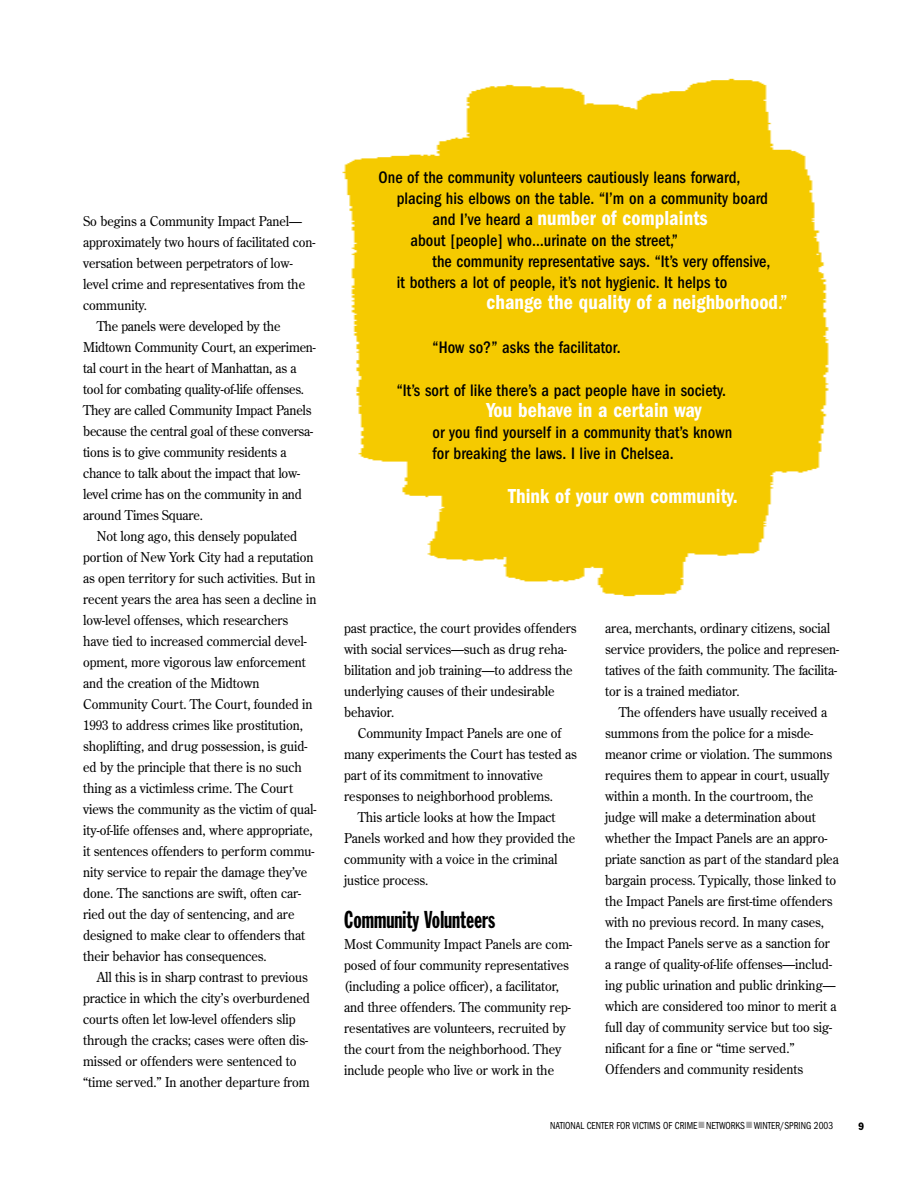
<style>
.page{position:relative;width:918px;height:1188px;background:#fff}
.page>*{position:absolute;margin:0;border:0;box-sizing:border-box;transform-origin:0 0}
.t1{font:24px "Franklin Gothic Extra Cond";color:#000;scale:.95 1}
.t2{font:600 condensed 21px "Franklin Gothic";letter-spacing:.005em;color:#fff;scale:.95 1}
.t3{font:500 condensed 17.25px/21px "Franklin Gothic";letter-spacing:.005em;color:#000;scale:.95 1}
.t4{font:13.5px/21px "Century Old Style";letter-spacing:-.005em;color:#000;scale:.95 1}
.t5{font:condensed 10.5px "Franklin Gothic";color:#000;scale:.9 1}
.t6{font:condensed 10.5px "Franklin Gothic";color:#000}
.s1{font-weight:500;font-size:17.25px;color:#000}
.s2{font-weight:500}
.s3{color:#a6a6a6}
</style>
<div class="page">
<img style="left:342px;top:78px;width:487px;height:519px">
<p class="t4" style="left:83px;top:212px;width:232px">So begins a Community Impact Panel—</p>
<p class="t4" style="left:83px;top:233px;width:246px">approximately two hours of facilitated con-</p>
<p class="t4" style="left:83px;top:254px;width:222px">versation between perpetrators of low-</p>
<p class="t4" style="left:83px;top:275px;width:235px">level crime and representatives from the</p>
<p class="t4" style="left:83px;top:296px;width:69px">community.</p>
<p class="t4" style="left:97px;top:317px;width:195px">The panels were developed by the</p>
<p class="t4" style="left:83px;top:338px;width:246px">Midtown Community Court, an experimen-</p>
<p class="t4" style="left:83px;top:359px;width:226px">tal court in the heart of Manhattan, as a</p>
<p class="t4" style="left:83px;top:380px;width:234px">tool for combating quality-of-life offenses.</p>
<p class="t4" style="left:83px;top:401px;width:242px">They are called Community Impact Panels</p>
<p class="t4" style="left:83px;top:422px;width:243px">because the central goal of these conversa-</p>
<p class="t4" style="left:83px;top:443px;width:215px">tions is to give community residents a</p>
<p class="t4" style="left:83px;top:464px;width:230px">chance to talk about the impact that low-</p>
<p class="t4" style="left:83px;top:485px;width:232px">level crime has on the community in and</p>
<p class="t4" style="left:83px;top:506px;width:128px">around Times Square.</p>
<p class="t4" style="left:97px;top:527px;width:213px">Not long ago, this densely populated</p>
<p class="t4" style="left:83px;top:548px;width:244px">portion of New York City had a reputation</p>
<p class="t4" style="left:83px;top:569px;width:246px">as open territory for such activities. But in</p>
<p class="t4" style="left:83px;top:590px;width:247px">recent years the area has seen a decline in</p>
<p class="t4" style="left:83px;top:611px;width:217px">low-level offenses, which researchers</p>
<p class="t4" style="left:83px;top:632px;width:237px">have tied to increased commercial devel-</p>
<p class="t4" style="left:83px;top:653px;width:236px">opment, more vigorous law enforcement</p>
<p class="t4" style="left:83px;top:674px;width:187px">and the creation of the Midtown</p>
<p class="t4" style="left:83px;top:695px;width:243px">Community Court. The Court, founded in</p>
<p class="t4" style="left:83px;top:716px;width:233px">1993 to address crimes like prostitution,</p>
<p class="t4" style="left:83px;top:737px;width:238px">shoplifting, and drug possession, is guid-</p>
<p class="t4" style="left:83px;top:758px;width:232px">ed by the principle that there is no such</p>
<p class="t4" style="left:83px;top:779px;width:223px">thing as a victimless crime. The Court</p>
<p class="t4" style="left:83px;top:800px;width:247px">views the community as the victim of qual-</p>
<p class="t4" style="left:83px;top:821px;width:243px">ity-of-life offenses and, where appropriate,</p>
<p class="t4" style="left:83px;top:842px;width:245px">it sentences offenders to perform commu-</p>
<p class="t4" style="left:83px;top:863px;width:237px">nity service to repair the damage they’ve</p>
<p class="t4" style="left:83px;top:884px;width:231px">done. The sanctions are swift, often car-</p>
<p class="t4" style="left:83px;top:905px;width:224px">ried out the day of sentencing, and are</p>
<p class="t4" style="left:83px;top:926px;width:235px">designed to make clear to offenders that</p>
<p class="t4" style="left:83px;top:947px;width:195px">their behavior has consequences.</p>
<p class="t4" style="left:97px;top:968px;width:224px">All this is in sharp contrast to previous</p>
<p class="t4" style="left:83px;top:989px;width:240px">practice in which the city’s overburdened</p>
<p class="t4" style="left:83px;top:1010px;width:225px">courts often let low-level offenders slip</p>
<p class="t4" style="left:83px;top:1031px;width:238px">through the cracks; cases were often dis-</p>
<p class="t4" style="left:83px;top:1052px;width:226px">missed or offenders were sentenced to</p>
<p class="t4" style="left:83px;top:1073px;width:240px">“time served.” In another departure from</p>
<p class="t3" style="left:397px;top:169px;width:393px;text-indent:-18px">One of the community volunteers cautiously leans forward, placing his elbows on the table. “I’m on a community board</p>
<h2 class="t2" style="left:432px;top:211px;width:291px"><span class="s1">and I’ve heard a</span> number of complaints</h2>
<p class="t3" style="left:410px;top:232px;width:283px">about [people] who…urinate on the street,”</p>
<p class="t3" style="left:432px;top:253px;width:357px">the community representative says. “It’s very offensive,</p>
<p class="t3" style="left:397px;top:274px;width:349px">it bothers a lot of people, it’s not hygienic. It helps to</p>
<h2 class="t2" style="left:486px;top:295px;width:318px">change the quality of a neighborhood<span class="s2">.”</span></h2>
<p class="t3" style="left:432px;top:338px;width:200px">“How so?” asks the facilitator.</p>
<p class="t3" style="left:397px;top:381px;width:348px">“It’s sort of like there’s a pact people have in society.</p>
<h2 class="t2" style="left:486px;top:403px;width:228px">You behave in a certain way</h2>
<p class="t3" style="left:432px;top:423px;width:317px">or you find yourself in a community that’s known for breaking the laws. I live in Chelsea.</p>
<h2 class="t2" style="left:508px;top:489px;width:243px">Think of your own community.</h2>
<p class="t4" style="left:344px;top:618px;width:246px">past practice, the court provides offenders with social services—such as drug reha&shy;bilitation and job training—to address the underlying causes of their undesirable behavior.</p>
<p class="t4" style="left:358px;top:723px;width:216px">Community Impact Panels are one of</p>
<p class="t4" style="left:344px;top:744px;width:247px">many experiments the Court has tested as</p>
<p class="t4" style="left:344px;top:765px;width:211px">part of its commitment to innovative</p>
<p class="t4" style="left:344px;top:786px;width:221px">responses to neighborhood problems.</p>
<p class="t4" style="left:358px;top:807px;width:210px">This article looks at how the Impact</p>
<p class="t4" style="left:344px;top:828px;width:245px">Panels worked and how they provided the</p>
<p class="t4" style="left:344px;top:849px;width:226px">community with a voice in the criminal</p>
<p class="t4" style="left:344px;top:870px;width:90px">justice process.</p>
<h1 class="t1" style="left:344px;top:911px;width:161px">Community Volunteers</h1>
<p class="t4" style="left:344px;top:935px;width:241px">Most Community Impact Panels are com&shy;posed of four community representatives (including a police officer), a facilitator, and three offenders. The community rep&shy;resentatives are volunteers, recruited by the court from the neighborhood. They include people who live or work in the</p>
<p class="t4" style="left:605px;top:618px;width:248px">area, merchants, ordinary citizens, social service providers, the police and represen&shy;tatives of the faith community. The facilita&shy;tor is a trained mediator.</p>
<p class="t4" style="left:605px;top:702px;width:247px;text-indent:13px">The offenders have usually received a summons from the police for a misde&shy;meanor crime or violation. The summons requires them to appear in court, usually within a month. In the courtroom, the judge will make a determination about whether the Impact Panels are an appro&shy;priate sanction as part of the standard plea bargain process. Typically, those linked to the Impact Panels are first-time offenders with no previous record. In many cases, the Impact Panels serve as a sanction for a range of quality-of-life offenses—includ&shy;ing public urination and public drinking— which are considered too minor to merit a full day of community service but too sig&shy;nificant for a fine or “time served.” Offenders and community residents</p>
<p class="t5" style="left:550px;top:1122px;width:316px">NATIONAL CENTER FOR VICTIMS OF CRIME<span class="s3">■</span> NETWORKS<span class="s3">■</span> WINTER/SPRING 2003</p>
<p class="t6" style="left:859px;top:1122px;width:7px">9</p>
</div>
